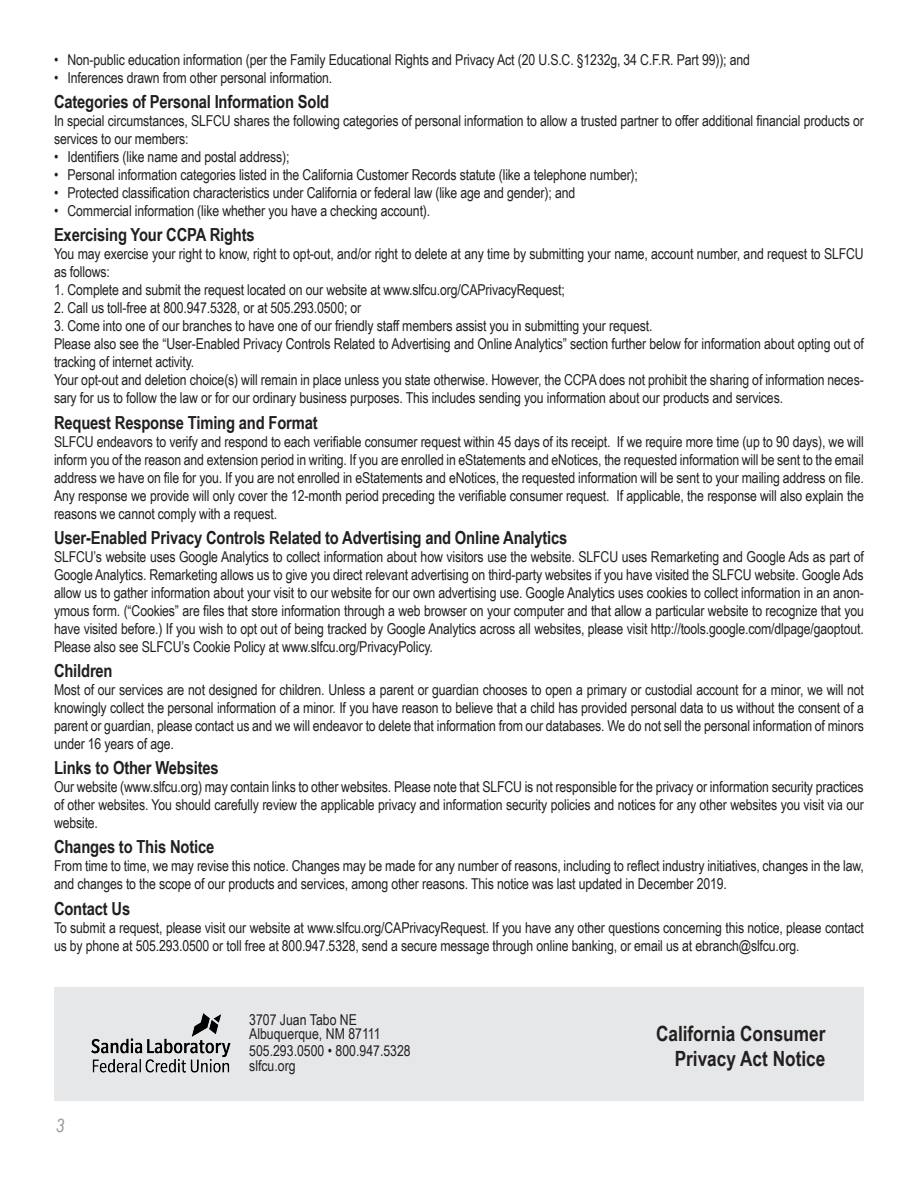
<style>
.page{position:relative;width:918px;height:1188px;background:#fff}
.page>*{position:absolute;margin:0;border:0;box-sizing:border-box;transform-origin:0 0}
.t1{font:700 21px/25.2px "Arial Narrow";color:#231f20;text-align:right}
.ContinuedText{font:italic 18.3px "Arial Narrow";color:#939598}
.t2{font:700 18px "Arial Narrow";letter-spacing:-.01em;color:#231f20}
.t3{font:15px/18px "Arial Narrow";letter-spacing:-.01em;color:#231f20}
</style>
<div class="page">
<div style="left:54px;top:987px;width:810px;height:114px;background:#e6e7e9"></div>
<img style="left:92px;top:1014px;width:139px;height:58px">
<p class="t3" style="left:54px;top:50px;width:698px">• Non-public education information (per the Family Educational Rights and Privacy Act (20 U.S.C. §1232g, 34 C.F.R. Part 99)); and</p>
<p class="t3" style="left:54px;top:68px;width:280px">• Inferences drawn from other personal information.</p>
<p class="t2" style="left:54px;top:88px;width:277px">Categories of Personal Information Sold</p>
<p class="t3" style="left:54px;top:111px;width:811px">In special circumstances, SLFCU shares the following categories of personal information to allow a trusted partner to offer additional financial products or services to our members:</p>
<p class="t3" style="left:54px;top:147px;width:237px">• Identifiers (like name and postal address);</p>
<p class="t3" style="left:54px;top:165px;width:586px">• Personal information categories listed in the California Customer Records statute (like a telephone number);</p>
<p class="t3" style="left:54px;top:183px;width:523px">• Protected classification characteristics under California or federal law (like age and gender); and</p>
<p class="t3" style="left:54px;top:201px;width:378px">• Commercial information (like whether you have a checking account).</p>
<p class="t2" style="left:54px;top:221px;width:202px">Exercising Your CCPA Rights</p>
<p class="t3" style="left:54px;top:244px;width:811px">You may exercise your right to know, right to opt-out, and/or right to delete at any time by submitting your name, account number, and request to SLFCU as follows:</p>
<p class="t3" style="left:54px;top:280px;width:513px">1. Complete and submit the request located on our website at www.slfcu.org/CAPrivacyRequest;</p>
<p class="t3" style="left:54px;top:298px;width:309px">2. Call us toll-free at 800.947.5328, or at 505.293.0500; or</p>
<p class="t3" style="left:54px;top:316px;width:600px">3. Come into one of our branches to have one of our friendly staff members assist you in submitting your request.</p>
<p class="t3" style="left:54px;top:334px;width:811px">Please also see the “User-Enabled Privacy Controls Related to Advertising and Online Analytics” section further below for information about opting out of tracking of internet activity.</p>
<p class="t3" style="left:54px;top:370px;width:812px">Your opt-out and deletion choice(s) will remain in place unless you state otherwise. However, the CCPA does not prohibit the sharing of information neces&shy;sary for us to follow the law or for our ordinary business purposes. This includes sending you information about our products and services.</p>
<p class="t2" style="left:54px;top:409px;width:265px">Request Response Timing and Format</p>
<p class="t3" style="left:54px;top:432px;width:811px;text-align:justify">SLFCU endeavors to verify and respond to each verifiable consumer request within 45 days of its receipt. If we require more time (up to 90 days), we will inform you of the reason and extension period in writing. If you are enrolled in eStatements and eNotices, the requested information will be sent to the email address we have on file for you. If you are not enrolled in eStatements and eNotices, the requested information will be sent to your mailing address on file.<br>Any response we provide will only cover the 12-month period preceding the verifiable consumer request. If applicable, the response will also explain the reasons we cannot comply with a request.</p>
<p class="t2" style="left:54px;top:524px;width:515px">User-Enabled Privacy Controls Related to Advertising and Online Analytics</p>
<p class="t3" style="left:54px;top:547px;width:812px;text-align:justify">SLFCU’s website uses Google Analytics to collect information about how visitors use the website. SLFCU uses Remarketing and Google Ads as part of Google Analytics. Remarketing allows us to give you direct relevant advertising on third-party websites if you have visited the SLFCU website. Google Ads allow us to gather information about your visit to our website for our own advertising use. Google Analytics uses cookies to collect information in an anon&shy;ymous form. (“Cookies” are files that store information through a web browser on your computer and that allow a particular website to recognize that you have visited before.) If you wish to opt out of being tracked by Google Analytics across all websites, please visit http://tools.google.com/dlpage/gaoptout.<br>Please also see SLFCU’s Cookie Policy at www.slfcu.org/PrivacyPolicy.</p>
<p class="t2" style="left:54px;top:657px;width:60px">Children</p>
<p class="t3" style="left:54px;top:680px;width:812px;text-align:justify">Most of our services are not designed for children. Unless a parent or guardian chooses to open a primary or custodial account for a minor, we will not knowingly collect the personal information of a minor. If you have reason to believe that a child has provided personal data to us without the consent of a parent or guardian, please contact us and we will endeavor to delete that information from our databases. We do not sell the personal information of minors under 16 years of age.</p>
<p class="t2" style="left:54px;top:754px;width:166px">Links to Other Websites</p>
<p class="t3" style="left:54px;top:777px;width:811px;text-align:justify">Our website (www.slfcu.org) may contain links to other websites. Please note that SLFCU is not responsible for the privacy or information security practices of other websites. You should carefully review the applicable privacy and information security policies and notices for any other websites you visit via our website.</p>
<p class="t2" style="left:54px;top:833px;width:162px">Changes to This Notice</p>
<p class="t3" style="left:54px;top:856px;width:811px">From time to time, we may revise this notice. Changes may be made for any number of reasons, including to reflect industry initiatives, changes in the law, and changes to the scope of our products and services, among other reasons. This notice was last updated in December 2019.</p>
<p class="t2" style="left:54px;top:895px;width:78px">Contact Us</p>
<p class="t3" style="left:54px;top:918px;width:811px">To submit a request, please visit our website at www.slfcu.org/CAPrivacyRequest. If you have any other questions concerning this notice, please contact us by phone at 505.293.0500 or toll free at 800.947.5328, send a secure message through online banking, or email us at ebranch@slfcu.org.</p>
<p class="ContinuedText" style="left:56px;top:1113px;width:10px">3</p>
<p class="t3" style="left:249px;top:1010px;width:109px">3707 Juan Tabo NE</p>
<p class="t3" style="left:249px;top:1025px;width:133px">Albuquerque, NM 87111</p>
<p class="t3" style="left:249px;top:1041px;width:163px">505.293.0500 • 800.947.5328</p>
<p class="t3" style="left:249px;top:1056px;width:48px">slfcu.org</p>
<p class="t1" style="left:656px;top:1020px;width:171px">California Consumer<br>Privacy Act Notice</p>
</div>
